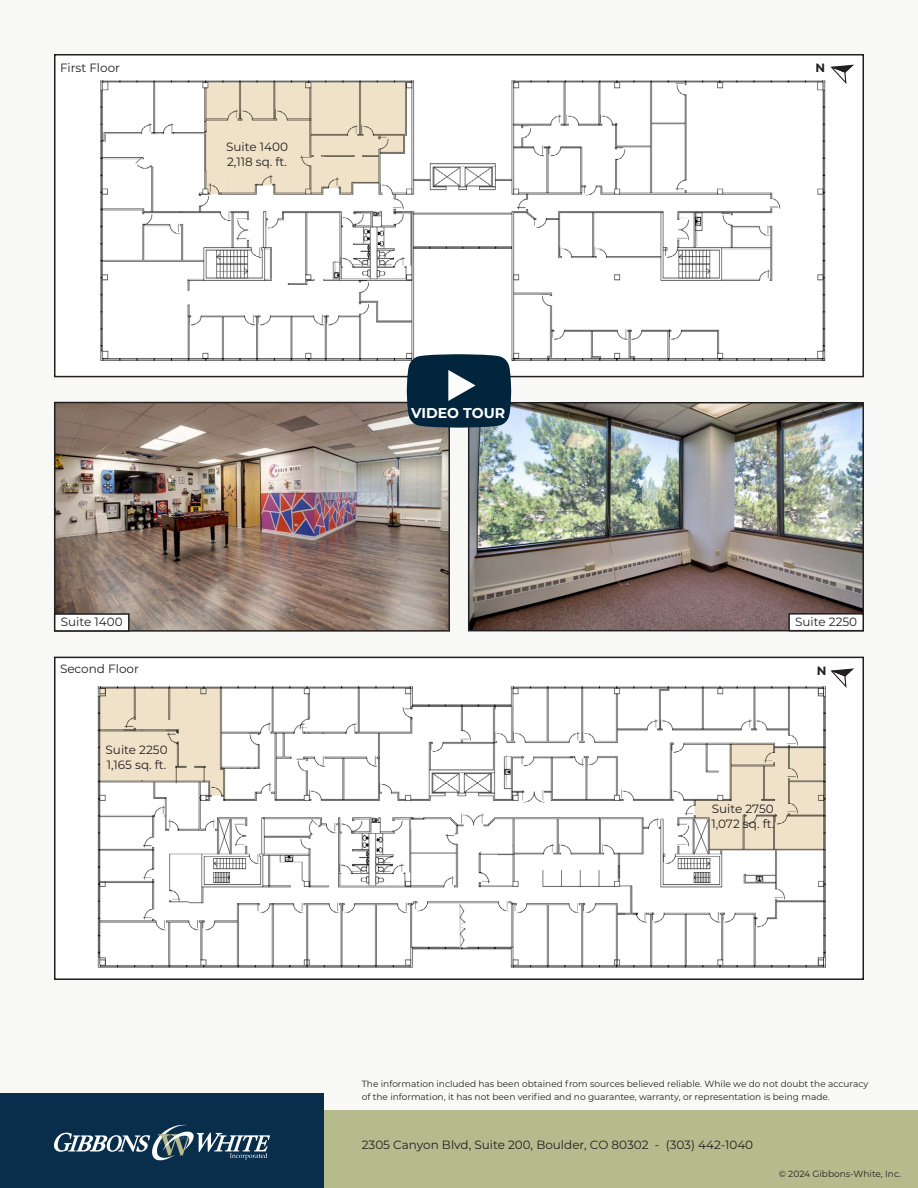
<style>
.page{position:relative;width:918px;height:1188px;background:#f8f8f7}
.page>*{position:absolute;margin:0;border:0;box-sizing:border-box;transform-origin:0 0}
.t1{font:700 14.1px "Montserrat";color:#fff}
.Suite_Label{font:12px "Montserrat";color:#231f20}
.Suite_Label-2{font:700 12px "Montserrat";color:#231f20}
.t2{font:9px/13.5px "Montserrat";color:#231f20}
</style>
<div class="page">
<div style="left:55px;top:657px;width:808px;height:322px;background:#fff"></div>
<img style="left:97px;top:686px;width:729px;height:282px">
<div style="left:54px;top:657px;width:810px;height:323px;border:2px solid #231f20"></div>
<div style="left:55px;top:55px;width:808px;height:322px;background:#fff"></div>
<img style="left:100px;top:80px;width:726px;height:281px">
<div style="left:54px;top:54px;width:810px;height:323px;border:2px solid #231f20"></div>
<img style="left:57px;top:405px;width:390px;height:224px">
<div style="left:54px;top:402px;width:396px;height:230px;border:2px solid #231f20"></div>
<div style="left:55px;top:614px;width:74px;height:17px;background:#fff"></div>
<div style="left:54px;top:613px;width:76px;height:19px;border:2px solid #231f20"></div>
<img style="left:471px;top:405px;width:390px;height:223px">
<div style="left:468px;top:402px;width:396px;height:229px;border:2px solid #231f20"></div>
<div style="left:789px;top:614px;width:74px;height:17px;background:#fff"></div>
<div style="left:788px;top:613px;width:76px;height:18px;border:2px solid #231f20"></div>
<svg style="left:407px;top:354px;width:104px;height:74px;background:#1c3c51"></svg>
<div style="left:0;top:1094px;width:324px;height:94px;background:#092e4c"></div>
<div style="left:324px;top:1110px;width:594px;height:78px;background:#b7ba8d"></div>
<svg style="left:54px;top:1124px;width:216px;height:37px"></svg>
<svg style="left:822px;top:668px;width:32px;height:22px"></svg>
<svg style="left:821px;top:64px;width:33px;height:22px"></svg>
<p class="Suite_Label" style="left:60px;top:60px;width:62px">First Floor</p>
<p class="Suite_Label" style="left:226px;top:139px;width:63px">Suite 1400</p>
<p class="Suite_Label" style="left:227px;top:154px;width:62px">2,118 sq. ft.</p>
<p class="t1" style="left:411px;top:403px;width:96px">VIDEO TOUR</p>
<p class="Suite_Label-2" style="left:815px;top:60px;width:11px">N</p>
<p class="Suite_Label" style="left:61px;top:614px;width:63px">Suite 1400</p>
<p class="Suite_Label" style="left:795px;top:614px;width:64px">Suite 2250</p>
<p class="Suite_Label" style="left:60px;top:661px;width:80px">Second Floor</p>
<p class="Suite_Label" style="left:106px;top:741px;width:64px">Suite 2250</p>
<p class="Suite_Label" style="left:107px;top:756px;width:61px">1,165 sq. ft.</p>
<p class="Suite_Label-2" style="left:817px;top:662px;width:11px">N</p>
<p class="Suite_Label" style="left:712px;top:800px;width:64px">Suite 2750</p>
<p class="Suite_Label" style="left:711px;top:815px;width:64px">1,072 sq. ft.</p>
<p class="t2" style="left:362px;top:1076px;width:508px">The information included has been obtained from sources believed reliable. While we do not doubt the accuracy of the information, it has not been verified and no guarantee, warranty, or representation is being made.</p>
<h2 class="Suite_Label" style="left:362px;top:1137px;width:393px">2305 Canyon Blvd, Suite 200, Boulder, CO 80302 - (303) 442-1040</h2>
<p class="t2" style="left:779px;top:1167px;width:124px">© 2024 Gibbons-White, Inc.</p>
</div>
